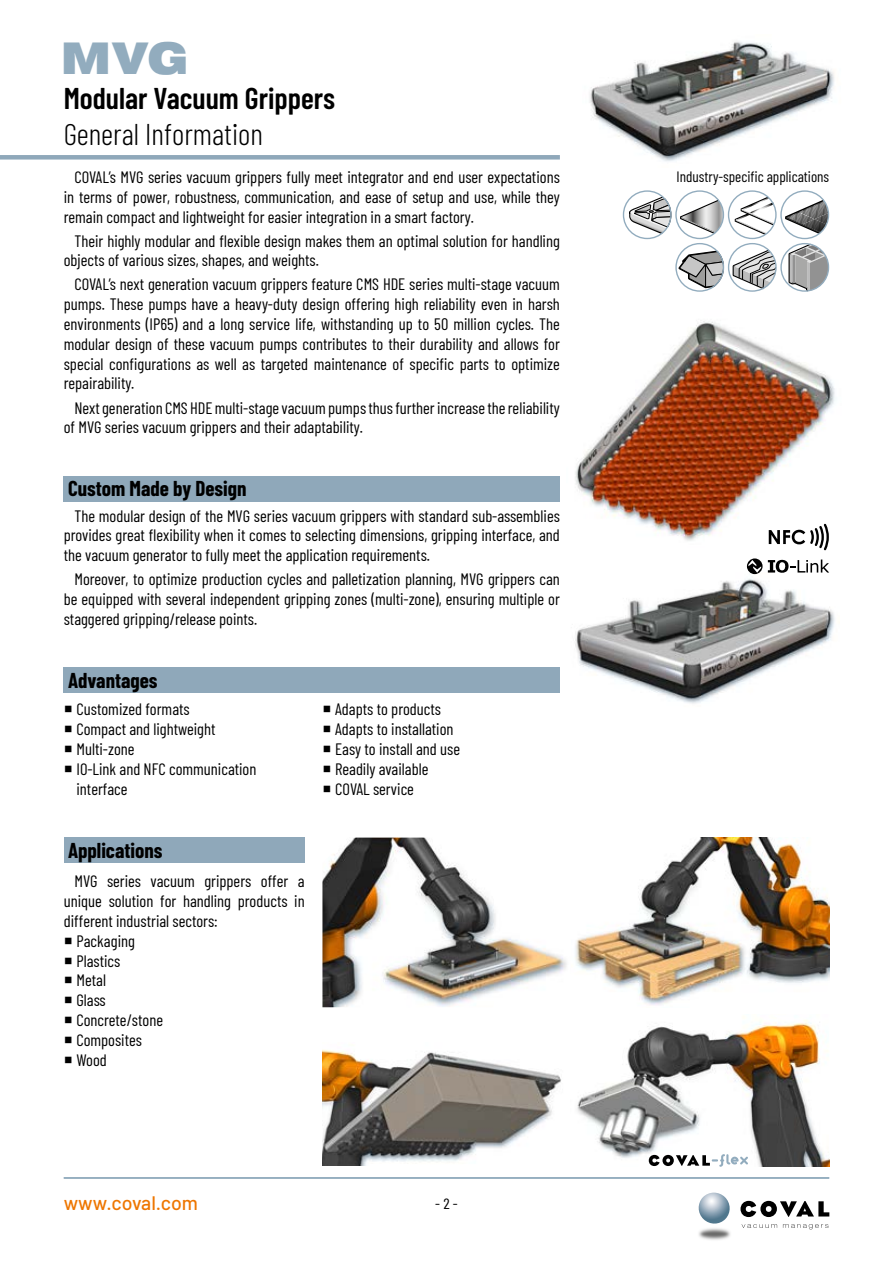
<style>
.page{position:relative;width:893px;height:1263px;background:#fff}
.page>*{position:absolute;margin:0;border:0;box-sizing:border-box;transform-origin:0 0}
.t1{font:900 45px "Pragmatica Ext";color:#92acbe}
.t2{font:600 30px "Barlow Condensed";color:#000}
.t3{font:300 30px "Barlow Condensed";color:#000}
.t4{font:700 21px "Barlow Condensed";color:#000}
.t5{font:500 19.5px "Barlow";color:#ee7601}
.t6{font:16.5px/19.8px "Barlow Condensed";color:#000;text-align:justify}
.t7{font:15px "Barlow Condensed";color:#000}
.t8{font:15px "Barlow Condensed";color:#000;scale:1.05 1}
</style>
<div class="page">
<img style="left:590px;top:41px;width:244px;height:121px">
<img style="left:699px;top:1228px;width:31px;height:12px">
<svg style="left:698px;top:1192px;width:32px;height:32px"></svg>
<svg style="left:742px;top:1224px;width:35px;height:4px"></svg>
<svg style="left:783px;top:1224px;width:45px;height:5px"></svg>
<svg style="left:740px;top:1201px;width:89px;height:16px"></svg>
<div style="left:0;top:155px;width:560px;height:5px;background:#8fa8ba"></div>
<img style="left:575px;top:321px;width:260px;height:223px">
<hr style="left:64px;top:1177px;width:765px;height:2px;background:#92acbe">
<div style="left:64px;top:668px;width:496px;height:25px;background:#8fa8ba"></div>
<div style="left:64px;top:837px;width:241px;height:26px;background:#8fa8ba"></div>
<div style="left:64px;top:476px;width:496px;height:26px;background:#8fa8ba"></div>
<svg style="left:623px;top:190px;width:206px;height:102px"></svg>
<img style="left:322px;top:1049px;width:239px;height:116px">
<img style="left:577px;top:1020px;width:252px;height:147px">
<img style="left:322px;top:837px;width:507px;height:170px">
<svg style="left:649px;top:1154px;width:99px;height:13px"></svg>
<img style="left:575px;top:574px;width:260px;height:130px">
<svg style="left:747px;top:558px;width:82px;height:16px"></svg>
<svg style="left:769px;top:524px;width:60px;height:26px"></svg>
<h1 class="t1" style="left:60px;top:29px;width:129px">MVG</h1>
<h2 class="t2" style="left:64px;top:77px;width:273px">Modular Vacuum Grippers</h2>
<h2 class="t3" style="left:64px;top:113px;width:201px">General Information</h2>
<p class="t6" style="left:64px;top:166px;width:498px;text-indent:11px">COVAL’s MVG series vacuum grippers fully meet integrator and end user expectations in terms of power, robustness, communication, and ease of setup and use, while they remain compact and lightweight for easier integration in a smart factory.</p>
<p class="t6" style="left:64px;top:230px;width:498px;text-indent:11px">Their highly modular and flexible design makes them an optimal solution for handling objects of various sizes, shapes, and weights.</p>
<p class="t6" style="left:64px;top:273px;width:498px;text-indent:11px">COVAL’s next generation vacuum grippers feature CMS HDE series multi-stage vacuum pumps. These pumps have a heavy-duty design offering high reliability even in harsh environments (IP65) and a long service life, withstanding up to 50 million cycles. The modular design of these vacuum pumps contributes to their durability and allows for special configurations as well as targeted maintenance of specific parts to optimize repairability.</p>
<p class="t6" style="left:64px;top:396px;width:498px;text-indent:11px">Next generation CMS HDE multi-stage vacuum pumps thus further increase the reliability of MVG series vacuum grippers and their adaptability.</p>
<p class="t4" style="left:68px;top:474px;width:180px">Custom Made by Design</p>
<p class="t6" style="left:64px;top:505px;width:498px;text-indent:11px">The modular design of the MVG series vacuum grippers with standard sub-assemblies provides great flexibility when it comes to selecting dimensions, gripping interface, and the vacuum generator to fully meet the application requirements.</p>
<p class="t6" style="left:64px;top:568px;width:498px;text-indent:11px">Moreover, to optimize production cycles and palletization planning, MVG grippers can be equipped with several independent gripping zones (multi-zone), ensuring multiple or staggered gripping/release points.</p>
<p class="t4" style="left:68px;top:665px;width:91px">Advantages</p>
<p class="t6" style="left:77px;top:698px;width:181px;text-align:left">Customized formats<br>Compact and lightweight<br>Multi-zone<br>IO-Link and NFC communication interface</p>
<p class="t6" style="left:335px;top:698px;width:126px;text-align:left">Adapts to products<br>Adapts to installation<br>Easy to install and use<br>Readily available<br>COVAL service</p>
<p class="t4" style="left:68px;top:835px;width:96px">Applications</p>
<p class="t6" style="left:74px;top:870px;width:232px">MVG series vacuum grippers offer a</p>
<p class="t6" style="left:64px;top:890px;width:242px">unique solution for handling products in</p>
<p class="t6" style="left:64px;top:910px;width:155px">different industrial sectors:</p>
<p class="t6" style="left:77px;top:930px;width:60px">Packaging</p>
<p class="t6" style="left:77px;top:949px;width:45px">Plastics</p>
<p class="t6" style="left:77px;top:969px;width:31px">Metal</p>
<p class="t6" style="left:77px;top:989px;width:31px">Glass</p>
<p class="t6" style="left:77px;top:1009px;width:88px">Concrete/stone</p>
<p class="t6" style="left:77px;top:1029px;width:67px">Composites</p>
<p class="t6" style="left:77px;top:1048px;width:32px">Wood</p>
<p class="t5" style="left:64px;top:1188px;width:136px">www.coval.com</p>
<p class="t8" style="left:435px;top:1193px;width:23px">- 2 -</p>
<p class="t7" style="left:677px;top:166px;width:154px">Industry-specific applications</p>
</div>
